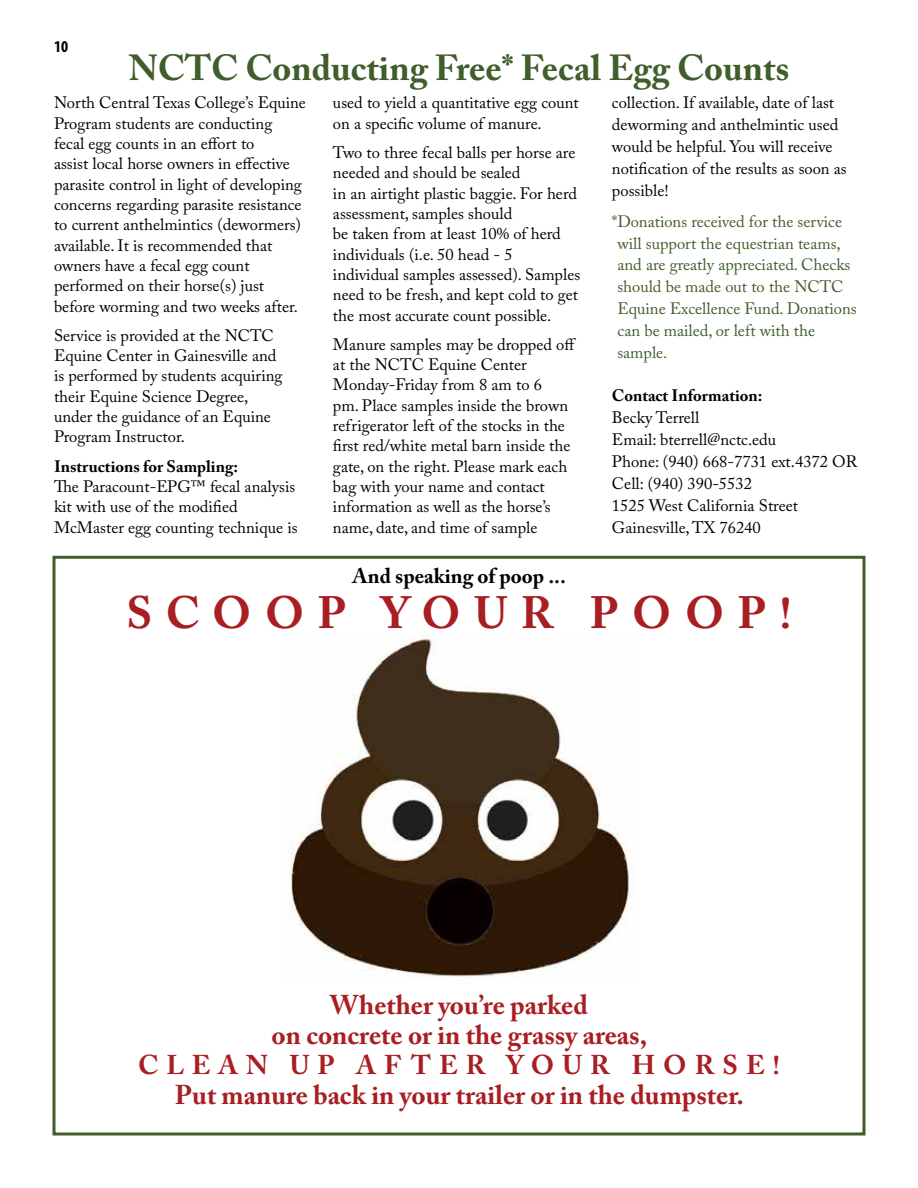
<style>
.page{position:relative;width:918px;height:1188px;background:#fff}
.page>*{position:absolute;margin:0;border:0;box-sizing:border-box;transform-origin:0 0}
.t1{font:700 45px "Adobe Caslon Pro";letter-spacing:.3em;color:#a91e22}
.t2{font:700 36px "Adobe Caslon Pro";color:#405d2b}
.t3{font:700 27px/30px "Adobe Caslon Pro";color:#a91e22;text-align:center}
.t4{font:700 21px "Adobe Caslon Pro";color:#000}
.t5{font:16.5px/20.2px "Adobe Caslon Pro";color:#000}
.t6{font:16.5px/21.9px "Adobe Caslon Pro";color:#405d2b}
.t7{font:700 16.5px "Adobe Caslon Pro";color:#000}
.t8{font:700 condensed 16.5px "Myriad Pro";color:#000}
</style>
<div class="page">
<img style="left:290px;top:634px;width:339px;height:344px">
<div style="left:52px;top:556px;width:814px;height:580px;border:3px solid #405d2b"></div>
<p class="t8" style="left:54px;top:36px;width:16px">10</p>
<h2 class="t2" style="left:129px;top:47px;width:662px">NCTC Conducting Free* Fecal Egg Counts</h2>
<p class="t5" style="left:54px;top:93px;width:254px">North Central Texas College’s Equine Program students are conducting fecal egg counts in an effort to<br>assist local horse owners in effective parasite control in light of developing concerns regarding parasite resistance to current anthelmintics (dewormers) available. It is recommended that owners have a fecal egg count performed on their horse(s) just before worming and two weeks after.</p>
<p class="t5" style="left:54px;top:325px;width:230px">Service is provided at the NCTC<br>Equine Center in Gainesville and is performed by students acquiring their Equine Science Degree, under the guidance of an Equine<br>Program Instructor.</p>
<p class="t7" style="left:54px;top:456px;width:185px">Instructions for Sampling:</p>
<p class="t5" style="left:54px;top:476px;width:245px">The Paracount-EPG™ fecal analysis kit with use of the modified<br>McMaster egg counting technique is</p>
<p class="t5" style="left:333px;top:93px;width:247px">used to yield a quantitative egg count on a specific volume of manure.</p>
<p class="t5" style="left:333px;top:142px;width:249px">Two to three fecal balls per horse are needed and should be sealed<br>in an airtight plastic baggie. For herd assessment, samples should<br>be taken from at least 10% of herd individuals (i.e. 50 head - 5 individual samples assessed). Samples need to be fresh, and kept cold to get the most accurate count possible.</p>
<p class="t5" style="left:333px;top:334px;width:245px">Manure samples may be dropped off at the NCTC Equine Center<br>Monday-Friday from 8 am to 6<br>pm. Place samples inside the brown refrigerator left of the stocks in the first red/white metal barn inside the gate, on the right. Please mark each bag with your name and contact information as well as the horse’s name, date, and time of sample</p>
<p class="t5" style="left:612px;top:92px;width:236px;line-height:21.9px">collection. If available, date of last deworming and anthelmintic used would be helpful. You will receive notification of the results as soon as possible!</p>
<p class="t6" style="left:617px;top:210px;width:241px;text-indent:-5px">*Donations received for the service will support the equestrian teams, and are greatly appreciated. Checks should be made out to the NCTC<br>Equine Excellence Fund. Donations can be mailed, or left with the sample.</p>
<p class="t7" style="left:612px;top:386px;width:152px">Contact Information:</p>
<p class="t5" style="left:612px;top:407px;width:247px;line-height:21.9px">Becky Terrell<br>Email: bterrell@nctc.edu<br>Phone: (940) 668-7731 ext.4372 OR<br>Cell: (940) 390-5532<br>1525 West California Street<br>Gainesville, TX 76240</p>
<p class="t4" style="left:353px;top:564px;width:215px">And speaking of poop ...</p>
<h1 class="t1" style="left:126px;top:586px;width:667px">SCOOP YOUR POOP!</h1>
<h3 class="t3" style="left:138px;top:989px;width:643px">Whether you’re parked<br>on concrete or in the grassy areas,<br>CLEAN UP AFTER YOUR HORSE!<br>Put manure back in your trailer or in the dumpster.</h3>
</div>
